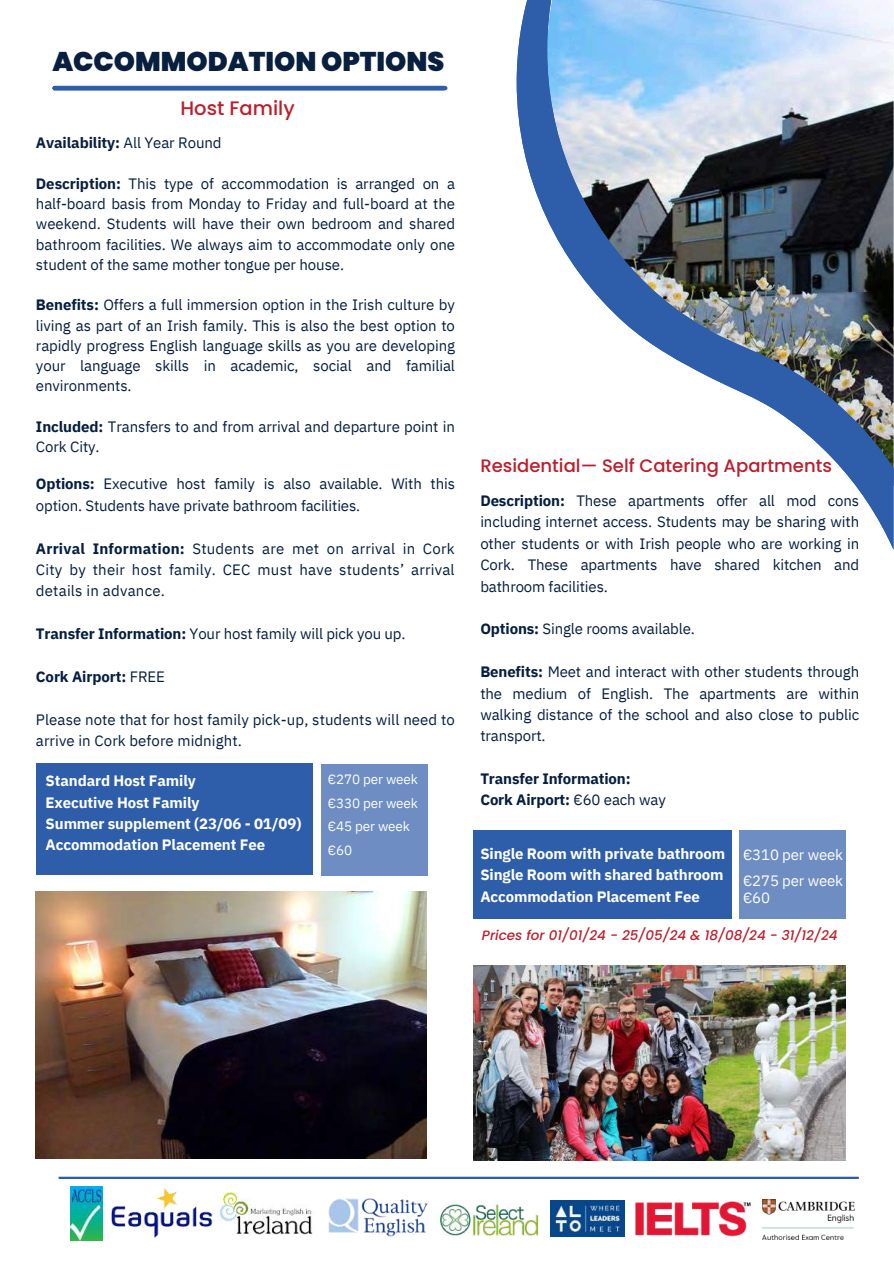
<style>
.page{position:relative;width:894px;height:1264px;background:#fff}
.page>*{position:absolute;margin:0;border:0;box-sizing:border-box;transform-origin:0 0}
.t1{font:900 27px "Poppins";color:#091f40}
.t2{font:500 19.5px "Poppins";color:#bd1e2c}
.t3{font:500 18px "Poppins";color:#bd1e2c}
.t4{font:15px/21.3px "IBM Plex Sans";letter-spacing:-.005em;color:#061e3f;text-align:justify}
.t5{font:700 15px/21.3px "IBM Plex Sans";letter-spacing:-.01em;color:#fffffe}
.t6{font:700 15px/21.3px "IBM Plex Sans";letter-spacing:-.01em;color:#fff;text-align:justify}
.t7{font:700 15px/21.3px "IBM Plex Sans";letter-spacing:-.01em;color:#061e3f}
.t8{font:700 15px "IBM Plex Sans";letter-spacing:-.005em;color:#091f40}
.t9{font:15px/25.8px "IBM Plex Sans";letter-spacing:-.01em;color:#fff}
.t10{font:italic 500 13.5px "Poppins";color:#bd1e2c}
.t11{font:13.5px/23.7px "IBM Plex Sans";letter-spacing:-.01em;color:#fff}
.s1{font-weight:400;color:#061e3f}
.s2{font-weight:700;color:#091f40}
.s3{font-weight:700}
.s4{font-weight:400}
</style>
<div class="page">
<img style="left:516px;top:0;width:377px;height:549px">
<hr style="left:52px;top:86px;width:395px;height:4px;background:#2e5daa;border-radius:2px">
<img style="left:36px;top:891px;width:390px;height:267px">
<div style="left:473px;top:830px;width:258px;height:88px;background:#2e5daa"></div>
<div style="left:739px;top:830px;width:106px;height:88px;background:#6d8dc3"></div>
<img style="left:473px;top:966px;width:372px;height:194px">
<div style="left:36px;top:763px;width:276px;height:111px;background:#2e5daa"></div>
<div style="left:321px;top:763px;width:106px;height:112px;background:#6d8dc3"></div>
<svg style="left:58px;top:1176px;width:800px;height:2px;background:#7896c8"></svg>
<img style="left:111px;top:1187px;width:102px;height:51px">
<img style="left:218px;top:1192px;width:95px;height:42px">
<img style="left:328px;top:1198px;width:99px;height:38px">
<img style="left:70px;top:1186px;width:33px;height:54px">
<img style="left:762px;top:1199px;width:92px;height:40px">
<img style="left:440px;top:1204px;width:99px;height:32px">
<img style="left:550px;top:1200px;width:74px;height:36px">
<img style="left:635px;top:1201px;width:115px;height:36px">
<h1 class="t1" style="left:52px;top:43px;width:393px">ACCOMMODATION OPTIONS</h1>
<h2 class="t2" style="left:180px;top:95px;width:116px">Host Family</h2>
<p class="t8" style="left:36px;top:133px;width:187px">Availability: <span class="s1">All Year Round</span></p>
<p class="t4" style="left:36px;top:173px;width:420px;line-height:20.2px"><span class="s2">Description:</span> This type of accommodation is arranged on a half-board basis from Monday to Friday and full-board at the weekend. Students will have their own bedroom and shared bathroom facilities. We always aim to accommodate only one student of the same mother tongue per house.</p>
<p class="t4" style="left:36px;top:294px;width:420px;line-height:20.2px"><span class="s3">Benefits:</span> Offers a full immersion option in the Irish culture by living as part of an Irish family. This is also the best option to rapidly progress English language skills as you are developing your language skills in academic, social and familial environments.</p>
<p class="t4" style="left:36px;top:416px;width:420px;line-height:20.2px"><span class="s3">Included:</span> Transfers to and from arrival and departure point in<br>Cork City.</p>
<p class="t4" style="left:36px;top:473px;width:420px"><span class="s3">Options:</span> Executive host family is also available. With this option. Students have private bathroom facilities.</p>
<p class="t4" style="left:36px;top:537px;width:420px"><span class="s3">Arrival Information:</span> Students are met on arrival in Cork City by their host family. CEC must have students’ arrival details in advance.</p>
<p class="t4" style="left:36px;top:623px;width:371px"><span class="s3">Transfer Information:</span> Your host family will pick you up.</p>
<p class="t7" style="left:36px;top:665px;width:130px">Cork Airport: <span class="s4">FREE</span></p>
<p class="t4" style="left:36px;top:708px;width:420px">Please note that for host family pick-up, students will need to arrive in Cork before midnight.</p>
<p class="t5" style="left:46px;top:770px;width:257px">Standard Host Family<br>Executive Host Family<br>Summer supplement (23/06 - 01/09)<br>Accommodation Placement Fee</p>
<p class="t11" style="left:327px;top:767px;width:92px">€270 per week €330 per week €45 per week €60</p>
<p class="t3" style="left:480px;top:453px;width:353px">Residential— Self Catering Apartments</p>
<p class="t4" style="left:480px;top:490px;width:380px"><span class="s3">Description:</span> These apartments offer all mod cons including internet access. Students may be sharing with other students or with Irish people who are working in Cork. These apartments have shared kitchen and bathroom facilities.</p>
<p class="t4" style="left:480px;top:618px;width:216px"><span class="s3">Options:</span> Single rooms available.</p>
<p class="t4" style="left:480px;top:661px;width:380px"><span class="s3">Benefits:</span> Meet and interact with other students through the medium of English. The apartments are within walking distance of the school and also close to public transport.</p>
<p class="t7" style="left:480px;top:767px;width:187px">Transfer Information:<br>Cork Airport: <span class="s4">€60 each way</span></p>
<p class="t6" style="left:480px;top:842px;width:246px">Single Room with private bathroom Single Room with shared bathroom Accommodation Placement Fee</p>
<p class="t9" style="left:742px;top:841px;width:102px">€310 per week €275 per week</p>
<p class="t9" style="left:742px;top:884px;width:29px">€60</p>
<p class="t10" style="left:482px;top:925px;width:357px">Prices for 01/01/24 - 25/05/24 &amp; 18/08/24 - 31/12/24</p>
</div>
